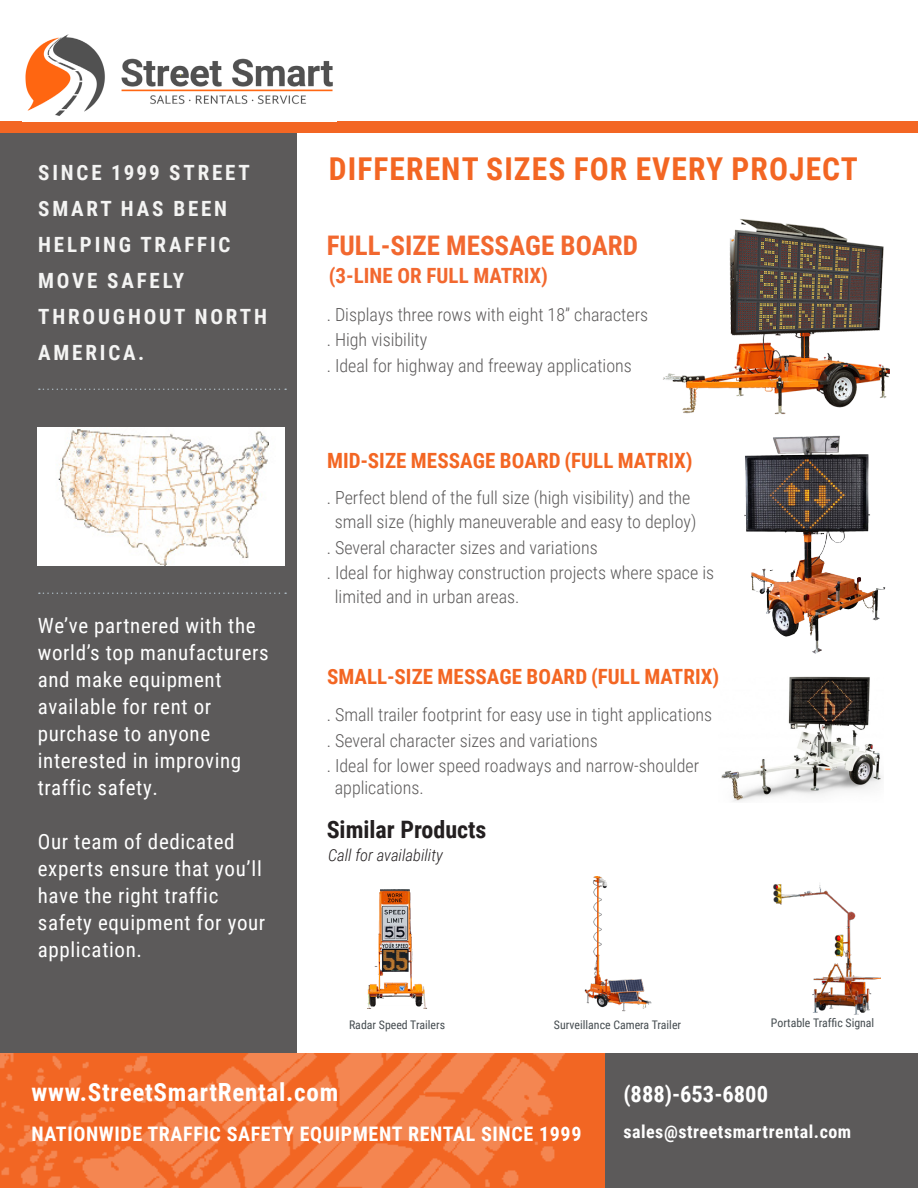
<style>
.page{position:relative;width:918px;height:1188px;background:#fff}
.page>*{position:absolute;margin:0;border:0;box-sizing:border-box;transform-origin:0 0}
.Heading_1{font:700 31.5px "Roboto Condensed";letter-spacing:.035em;color:#f36623}
.t1{font:700 27px "Roboto Condensed";color:#f2682f}
.t2{font:700 25.05px "Roboto Condensed";letter-spacing:.03em;color:#fff}
.t3{font:700 24px "Roboto";letter-spacing:.11em;color:#ececee}
.t4{font:700 24px "Roboto Condensed";color:#231f20}
.t5{font:700 24px "Roboto";color:#fff}
.t6{font:700 22.5px "Roboto Condensed";color:#fff}
.t7{font:21px/27px "Roboto Condensed";letter-spacing:.03em;color:#fff}
.t8{font:700 21px/36px "Roboto Condensed";letter-spacing:.135em;color:#f4f4f3}
.Heading_1-2{font:700 21px "Roboto Condensed";letter-spacing:.005em;color:#f36623}
.t9{font:700 21px "Roboto Condensed";color:#f2682f}
.t10{font:700 19.95px "Roboto Condensed";letter-spacing:.03em;color:#fff}
.t11{font:19.5px "Roboto";letter-spacing:.02em;color:#ececee}
.t12{font:300 18px "Roboto Condensed";color:#5c5a5a}
.t13{font:700 18px "Roboto Condensed";letter-spacing:.03em;color:#fff}
.t14{font:700 16.5px "Roboto Condensed";letter-spacing:.135em;color:#f4f4f3}
.t15{font:italic 300 16.5px "Roboto Condensed";color:#231f20}
.t16{font:11.85px "Roboto Condensed";color:#454c50}
.s1{color:#5c5a5a}
</style>
<div class="page">
<div style="left:0;top:125px;width:297px;height:1036px;background:#5c5a5a"></div>
<div style="left:0;top:122px;width:918px;height:11px;background:#f36623"></div>
<img style="left:38px;top:427px;width:246px;height:139px">
<svg style="left:39px;top:389px;width:247px;height:1px"></svg>
<svg style="left:39px;top:592px;width:247px;height:2px"></svg>
<img style="left:721px;top:676px;width:162px;height:126px">
<img style="left:744px;top:435px;width:142px;height:219px">
<img style="left:25px;top:34px;width:308px;height:82px">
<img style="left:773px;top:884px;width:108px;height:131px">
<img style="left:584px;top:877px;width:68px;height:134px">
<img style="left:367px;top:890px;width:60px;height:119px">
<img style="left:0;top:1053px;width:604px;height:135px">
<div style="left:605px;top:1053px;width:313px;height:135px;background:#5c5a5a"></div>
<img style="left:663px;top:219px;width:226px;height:196px">
<p class="t8" style="left:38px;top:154px;width:230px">SINCE 1999 STREET<br>SMART HAS BEEN<br>HELPING TRAFFIC<br>MOVE SAFELY<br>THROUGHOUT NORTH<br>AMERICA.</p>
<p class="t7" style="left:38px;top:612px;width:233px">We’ve partnered with the world’s top manufacturers and make equipment available for rent or purchase to anyone interested in improving traffic safety.</p>
<p class="t7" style="left:38px;top:828px;width:229px">Our team of dedicated experts ensure that you’ll have the right traffic safety equipment for your application.</p>
<p class="Heading_1" style="left:329px;top:147px;width:531px">DIFFERENT SIZES FOR EVERY PROJECT</p>
<p class="t1" style="left:327px;top:226px;width:313px">FULL-SIZE MESSAGE BOARD</p>
<p class="t9" style="left:329px;top:261px;width:221px">(3-LINE OR FULL MATRIX)</p>
<p class="t12" style="left:327px;top:301px;width:323px">. Displays three rows with eight 18” characters</p>
<p class="t12" style="left:327px;top:327px;width:102px">. High visibility</p>
<p class="t12" style="left:327px;top:352px;width:307px">. Ideal for highway and freeway applications</p>
<p class="Heading_1-2" style="left:327px;top:446px;width:367px">MID-SIZE MESSAGE BOARD (FULL MATRIX)</p>
<p class="t12" style="left:327px;top:485px;width:365px">. Perfect blend of the full size (high visibility) and the</p>
<p class="t12" style="left:335px;top:509px;width:363px">small size (highly maneuverable and easy to deploy)</p>
<p class="t12" style="left:327px;top:535px;width:273px">. Several character sizes and variations</p>
<p class="t12" style="left:327px;top:560px;width:389px">. Ideal for highway construction projects where space is</p>
<p class="t12" style="left:335px;top:584px;width:186px">limited and in urban areas.</p>
<p class="Heading_1-2" style="left:327px;top:662px;width:394px">SMALL-SIZE MESSAGE BOARD (FULL MATRIX)</p>
<p class="t12" style="left:327px;top:702px;width:387px">. Small trailer footprint for easy use in tight applications</p>
<p class="t12" style="left:327px;top:728px;width:273px">. Several character sizes and variations</p>
<p class="t12" style="left:327px;top:753px;width:374px">. Ideal for lower speed roadways and narrow-shoulder</p>
<p class="t12" style="left:335px;top:775px;width:91px">applications.</p>
<p class="t4" style="left:327px;top:813px;width:161px">Similar Products</p>
<p class="t15" style="left:328px;top:843px;width:116px">Call for availability</p>
<p class="t16" style="left:349px;top:1016px;width:98px">Radar Speed Trailers</p>
<p class="t16" style="left:554px;top:1016px;width:129px">Surveillance Camera Trailer</p>
<p class="t16" style="left:771px;top:1015px;width:105px">Portable Traffic Signal</p>
<h3 class="t3" style="left:38px;top:1073px;width:378px">www.StreetSmartRental.com</h3>
<p class="t14" style="left:38px;top:1117px;width:551px"><span class="s1">NATIONWIDE</span> TRAFFIC SAFETY EQUIPMENT PARTNER SINCE 1999</p>
<p class="t2" style="left:32px;top:1075px;width:308px">www.StreetSmartRental.com</p>
<p class="t10" style="left:32px;top:1120px;width:551px">NATIONWIDE TRAFFIC SAFETY EQUIPMENT RENTAL SINCE 1999</p>
<p class="t6" style="left:623px;top:1078px;width:146px">(888)-653-6800</p>
<p class="t13" style="left:623px;top:1119px;width:229px">sales@streetsmartrental.com</p>
<h3 class="t5" style="left:611px;top:1079px;width:171px">(888) 653-6800</h3>
<p class="t11" style="left:611px;top:1121px;width:268px">sales@streetsmartrental.com</p>
</div>
